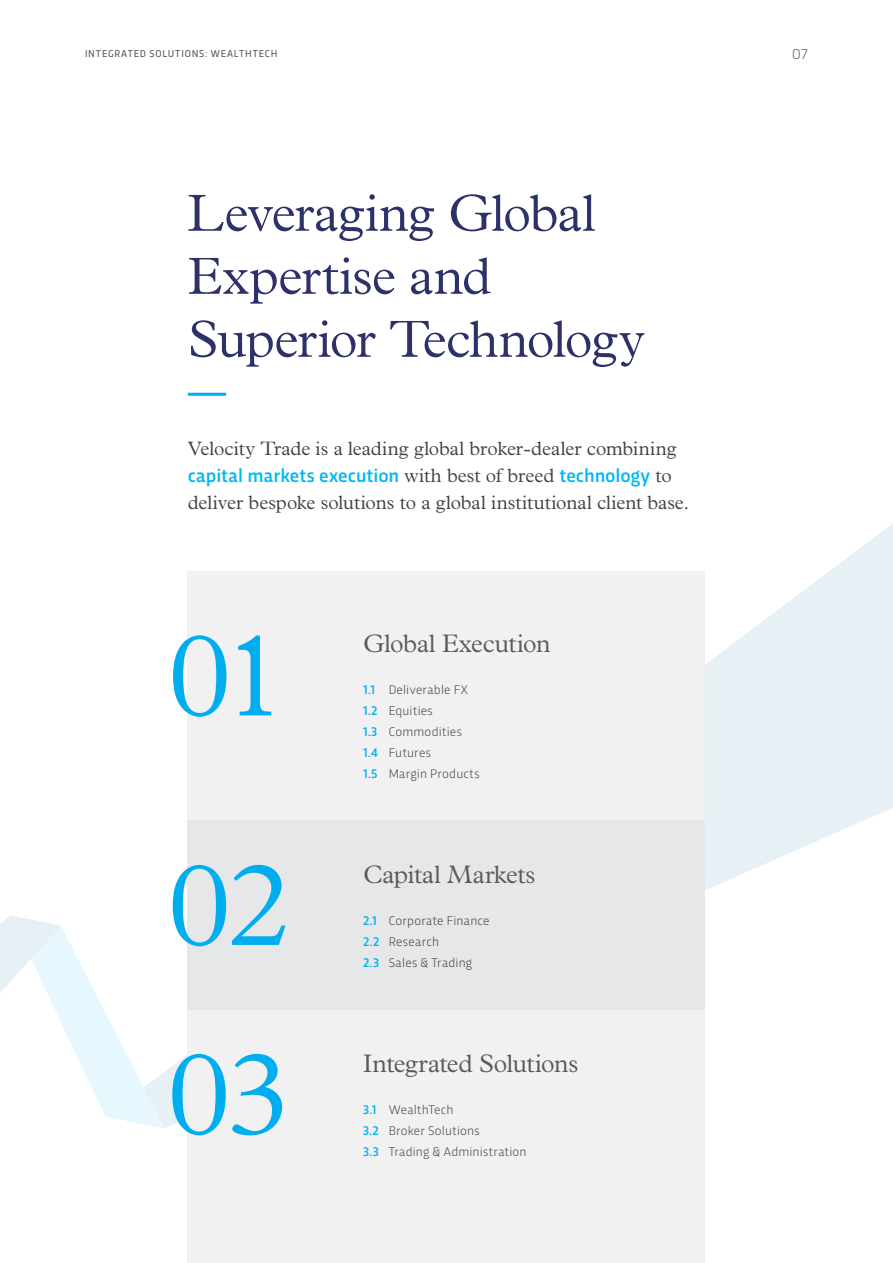
<style>
.page{position:relative;width:893px;height:1263px;background:#fff}
.page>*{position:absolute;margin:0;border:0;box-sizing:border-box;transform-origin:0 0}
.t1{font:300 120px "Plantin";color:#00aeef}
.t2{font:300 52.5px/63px "Plantin Std";letter-spacing:-.02em;color:#2c3268}
.t3{font:300 25.5px "Plantin";letter-spacing:-.015em;color:#58595b}
.t4{font:300 25.5px "Plantin Std";letter-spacing:-.015em;color:#58595b}
.t5{font:300 19.5px/27px "Plantin Std";letter-spacing:-.005em;color:#414042}
.t6{font:300 15px "Trasandina";color:#58595b}
.Velocity_Paragraph_S{font:300 13.2px "Trasandina";letter-spacing:.02em;color:#414042}
.t7{font:10.5px "Trasandina";letter-spacing:.08em;color:#58595b}
.s1{font-family:"Trasandina";font-weight:500;color:#00b9f1}
.s2{font-weight:500;color:#00b3f0}
</style>
<div class="page">
<svg style="left:164px;top:524px;width:729px;height:604px"></svg>
<svg style="left:0;top:915px;width:164px;height:213px"></svg>
<div style="left:188px;top:571px;width:517px;height:692px;background:#f1f1f2"></div>
<div style="left:188px;top:820px;width:517px;height:189px;background:#e6e7e8"></div>
<hr style="left:188px;top:393px;width:38px;height:3px;background:#00aeef">
<p class="t7" style="left:85px;top:46px;width:194px">INTEGRATED SOLUTIONS: WEALTHTECH</p>
<p class="t6" style="left:792px;top:43px;width:17px">07</p>
<p class="t2" style="left:188px;top:182px;width:409px">Leveraging Global<br>Expertise and</p>
<p class="t2" style="left:188px;top:308px;width:459px">Superior Technology</p>
<p class="t5" style="left:188px;top:435px;width:503px">Velocity Trade is a leading global broker-dealer combining <span class="s1">capital markets execution</span> with best of breed <span class="s1">technology</span> to deliver bespoke solutions to a global institutional client base.</p>
<p class="t1" style="left:167px;top:606px;width:122px">01</p>
<p class="t1" style="left:167px;top:836px;width:126px">02</p>
<p class="t1" style="left:167px;top:1025px;width:126px">03</p>
<p class="t3" style="left:363px;top:629px;width:189px">Global Execution</p>
<p class="Velocity_Paragraph_S" style="left:363px;top:680px;width:106px"><span class="s2">1.1</span> Deliverable FX</p>
<p class="Velocity_Paragraph_S" style="left:363px;top:701px;width:71px"><span class="s2">1.2</span> Equities</p>
<p class="Velocity_Paragraph_S" style="left:363px;top:722px;width:100px"><span class="s2">1.3</span> Commodities</p>
<p class="Velocity_Paragraph_S" style="left:363px;top:743px;width:69px"><span class="s2">1.4</span> Futures</p>
<p class="Velocity_Paragraph_S" style="left:363px;top:764px;width:118px"><span class="s2">1.5</span> Margin Products</p>
<p class="t3" style="left:363px;top:860px;width:174px">Capital Markets</p>
<p class="Velocity_Paragraph_S" style="left:363px;top:911px;width:128px"><span class="s2">2.1</span> Corporate Finance</p>
<p class="Velocity_Paragraph_S" style="left:363px;top:932px;width:77px"><span class="s2">2.2</span> Research</p>
<p class="Velocity_Paragraph_S" style="left:363px;top:953px;width:110px"><span class="s2">2.3</span> Sales &amp; Trading</p>
<p class="t4" style="left:363px;top:1049px;width:217px">Integrated Solutions</p>
<p class="Velocity_Paragraph_S" style="left:363px;top:1100px;width:92px"><span class="s2">3.1</span> WealthTech</p>
<p class="Velocity_Paragraph_S" style="left:363px;top:1121px;width:118px"><span class="s2">3.2</span> Broker Solutions</p>
<p class="Velocity_Paragraph_S" style="left:363px;top:1142px;width:165px"><span class="s2">3.3</span> Trading &amp; Administration</p>
</div>
